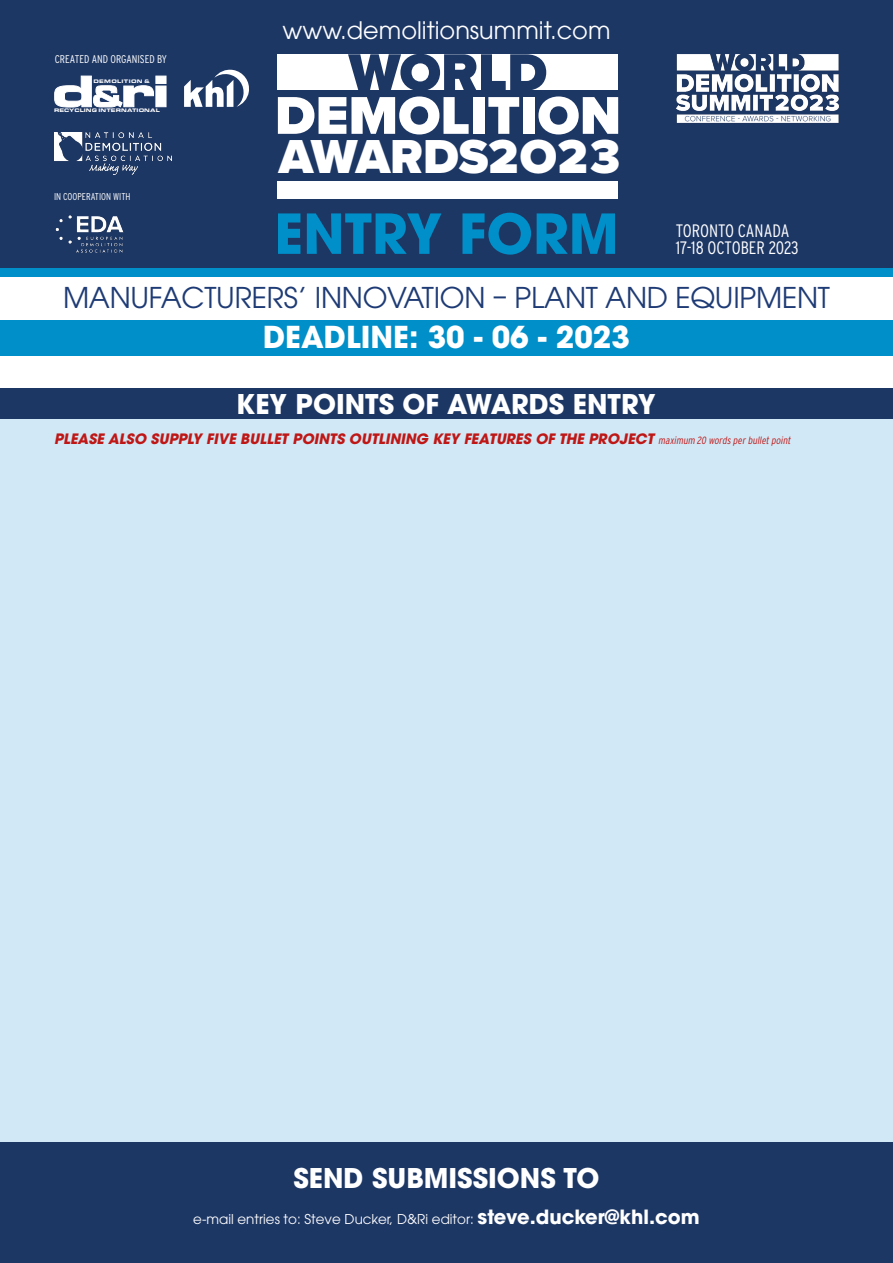
<style>
.page{position:relative;width:893px;height:1263px;background:#fff}
.page>*{position:absolute;margin:0;border:0;box-sizing:border-box;transform-origin:0 0}
.t1{font:900 55.05px "Proxima Nova";color:#fff}
.t2{font:700 54.6px "ITC Avant Garde Pro";color:#008fc8}
.t3{font:900 54.3px "Proxima Nova";color:#1d3765}
.t4{font:900 49.5px "Proxima Nova";color:#fff}
.t5{font:700 30px "ITC Avant Garde Pro";color:#fff}
.t6{font:28.5px "ITC Avant Garde Pro";letter-spacing:-.01em;color:#1e3b75}
.t7{font:700 27px "ITC Avant Garde Pro";color:#fff}
.t8{font:24px "ITC Avant Garde Pro";color:#fff}
.t9{font:300 18px "Interstate Condensed";color:#fff}
.t10{font:italic 700 14.25px "ITC Avant Garde Pro";color:#be1716}
.t11{font:13.5px "ITC Avant Garde Pro";color:#fff}
.t12{font:300 condensed 11.25px "Interstate";color:#fff}
.t13{font:300 condensed 9.9px "Interstate";color:#fff}
.t14{font:900 5.25px "Eurostile Ext";letter-spacing:.01em;color:#fff}
.t15{font:900 5.25px "Eurostile Ext";letter-spacing:.055em;color:#fff}
.s1{font-family:"Interstate Condensed";font-weight:300;font-size:10.5px}
.s2{font-weight:700;font-size:19.5px}
</style>
<div class="page">
<div style="left:0;top:320px;width:893px;height:36px;background:#008fc8"></div>
<div style="left:0;top:1142px;width:893px;height:121px;background:#1d3765"></div>
<div style="left:0;top:0;width:893px;height:270px;background:#1d3765"></div>
<div style="left:0;top:268px;width:893px;height:8px;background:#008fc8"></div>
<svg style="left:54px;top:75px;width:113px;height:33px"></svg>
<svg style="left:184px;top:69px;width:65px;height:38px"></svg>
<img style="left:54px;top:132px;width:117px;height:42px">
<img style="left:55px;top:215px;width:69px;height:38px">
<img style="left:676px;top:54px;width:163px;height:69px">
<div style="left:278px;top:55px;width:340px;height:35px;background:#fff"></div>
<div style="left:278px;top:181px;width:340px;height:18px;background:#fff"></div>
<div style="left:0;top:416px;width:893px;height:726px;background:#d1e8f6"></div>
<div style="left:0;top:389px;width:893px;height:30px;background:#1d3765"></div>
<p class="t12" style="left:55px;top:52px;width:114px">CREATED AND ORGANISED BY</p>
<p class="t15" style="left:93px;top:78px;width:58px">DEMOLITION &amp;</p>
<p class="t14" style="left:54px;top:106px;width:107px">RECYCLING INTERNATIONAL</p>
<p class="t13" style="left:54px;top:191px;width:78px">IN COOPERATION WITH</p>
<h3 class="t8" style="left:282px;top:16px;width:330px">www.demolitionsummit.com</h3>
<h3 class="t3" style="left:349px;top:32px;width:200px">WORLD</h3>
<h1 class="t1" style="left:275px;top:74px;width:348px">DEMOLITION</h1>
<h3 class="t4" style="left:279px;top:119px;width:343px">AWARDS2O23</h3>
<h2 class="t2" style="left:274px;top:197px;width:346px">ENTRY FORM</h2>
<p class="t9" style="left:676px;top:220px;width:115px">TORONTO CANADA</p>
<p class="t9" style="left:676px;top:238px;width:124px">17-18 OCTOBER 2023</p>
<h3 class="t6" style="left:63px;top:280px;width:768px">MANUFACTURERS’ INNOVATION – PLANT AND EQUIPMENT</h3>
<h3 class="t5" style="left:263px;top:317px;width:368px">DEADLINE: 30 - 06 - 2023</h3>
<h3 class="t7" style="left:236px;top:386px;width:421px">KEY POINTS OF AWARDS ENTRY</h3>
<p class="t10" style="left:54px;top:429px;width:740px">PLEASE ALSO SUPPLY FIVE BULLET POINTS OUTLINING KEY FEATURES OF THE PROJECT <span class="s1">maximum 20 words perbulletpoint</span></p>
<h3 class="t7" style="left:293px;top:1160px;width:308px">SEND SUBMISSIONS TO</h3>
<p class="t11" style="left:193px;top:1211px;width:508px">e-mail entries to: Steve Ducker, D&amp;Ri editor: <span class="s2">steve.ducker@khl.com</span></p>
</div>
